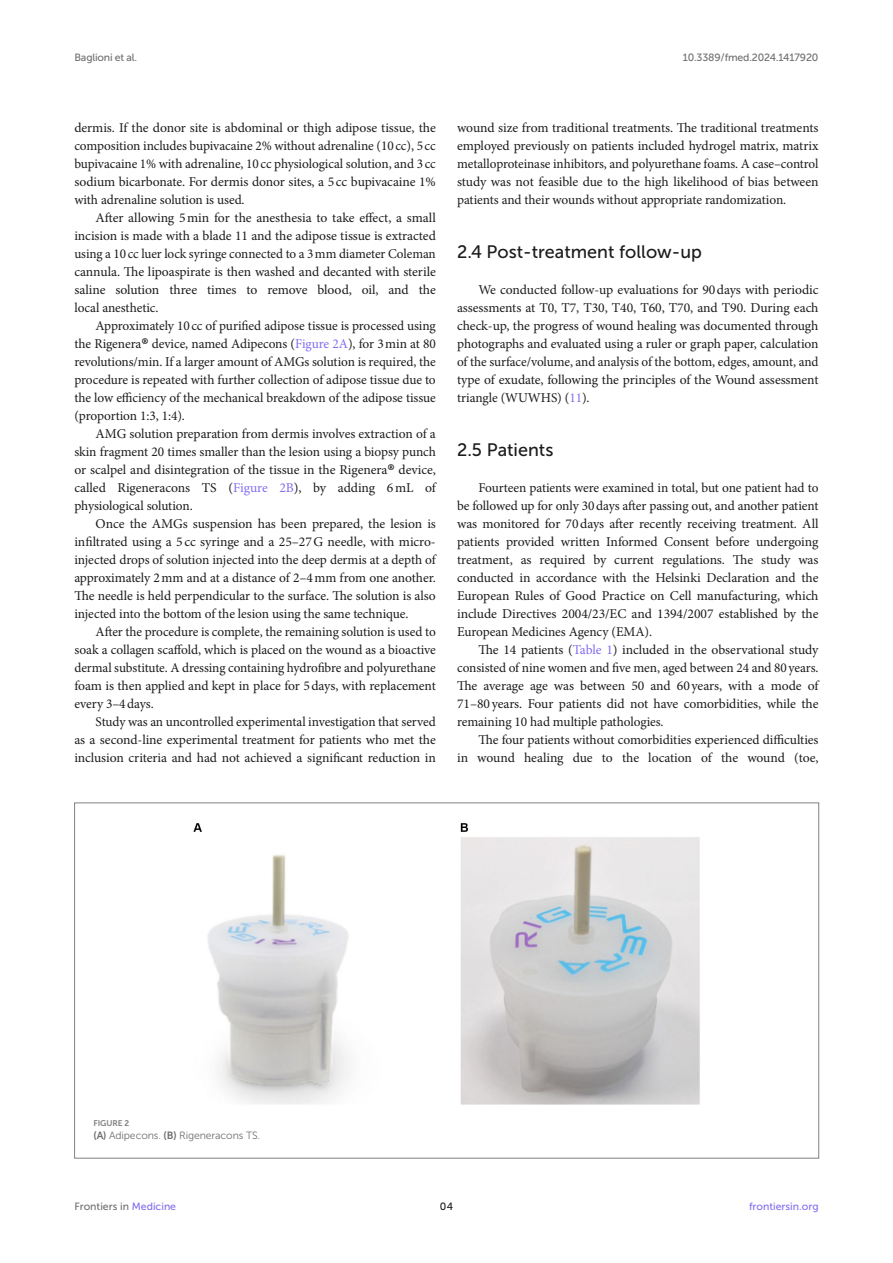
<style>
.page{position:relative;width:893px;height:1263px;background:#fff}
.page>*{position:absolute;margin:0;border:0;box-sizing:border-box;transform-origin:0 0}
.HEAD_2{font:18px "Museo Sans 500";color:#1b1c1b}
.TEXT{font:13.5px/18px "Minion Pro";letter-spacing:-.005em;color:#1b1c1b;text-align:justify}
.TEXT_FLUSH{font:13.5px/18px "Minion Pro";letter-spacing:-.005em;color:#1b1c1b;text-align:justify}
.t1{font:10.5px "Museo Sans 500";letter-spacing:-.015em;color:#706f70}
.FIG_LEG{font:10.5px "Museo Sans 300";letter-spacing:-.01em;color:#706f70}
.t2{font:10.5px "Museo Sans 500";color:#856df0}
.t3{font:10.5px "Museo Sans 500";color:#1b1c1b}
.FIG_HD{font:8.25px "Museo Sans 700";letter-spacing:-.01em;color:#7e7f7f}
.s1{font-size:22.5px;color:#000}
.s2{color:#856df0}
.s3{font-family:"Museo Sans 700"}
</style>
<div class="page">
<img style="left:193px;top:823px;width:507px;height:282px">
<p class="t1" style="left:74px;top:51px;width:64px">Baglioni et al.</p>
<p class="t1" style="left:683px;top:51px;width:137px">10.3389/fmed.2024.1417920</p>
<p class="TEXT_FLUSH" style="left:74px;top:119px;width:363px">dermis. If the donor site is abdominal or thigh adipose tissue, the composition includes bupivacaine 2% without adrenaline (10cc), 5cc bupivacaine 1% with adrenaline, 10cc physiological solution, and 3cc sodium bicarbonate. For dermis donor sites, a 5cc bupivacaine 1% with adrenaline solution is used.</p>
<p class="TEXT" style="left:74px;top:209px;width:363px;text-indent:21px">After allowing 5min for the anesthesia to take effect, a small incision is made with a blade 11 and the adipose tissue is extracted using a 10cc luer lock syringe connected to a 3mm diameter Coleman cannula. The lipoaspirate is then washed and decanted with sterile saline solution three times to remove blood, oil, and the local anesthetic.</p>
<p class="TEXT" style="left:74px;top:317px;width:363px;text-indent:21px">Approximately 10cc of purified adipose tissue is processed using the Rigenera<span class="s1">®</span> device, named Adipecons (<span class="s2">Figure 2A</span>), for 3min at 80 revolutions/min. If a larger amount of AMGs solution is required, the procedure is repeated with further collection of adipose tissue due to the low efficiency of the mechanical breakdown of the adipose tissue (proportion 1:3, 1:4).</p>
<p class="TEXT" style="left:74px;top:425px;width:363px;text-indent:21px">AMG solution preparation from dermis involves extraction of a skin fragment 20 times smaller than the lesion using a biopsy punch or scalpel and disintegration of the tissue in the Rigenera<span class="s1">®</span> device, called Rigeneracons TS (<span class="s2">Figure 2B</span>), by adding 6mL of physiological solution.</p>
<p class="TEXT" style="left:74px;top:515px;width:363px;text-indent:21px">Once the AMGs suspension has been prepared, the lesion is infiltrated using a 5cc syringe and a 25–27G needle, with micro&shy;injected drops of solution injected into the deep dermis at a depth of approximately 2mm and at a distance of 2–4mm from one another.<br>The needle is held perpendicular to the surface. The solution is also injected into the bottom of the lesion using the same technique.</p>
<p class="TEXT" style="left:74px;top:623px;width:363px;text-indent:21px">After the procedure is complete, the remaining solution is used to soak a collagen scaffold, which is placed on the wound as a bioactive dermal substitute. A dressing containing hydrofibre and polyurethane foam is then applied and kept in place for 5days, with replacement every 3–4days.</p>
<p class="TEXT" style="left:74px;top:713px;width:363px;text-indent:21px">Study was an uncontrolled experimental investigation that served as a second-line experimental treatment for patients who met the inclusion criteria and had not achieved a significant reduction in</p>
<p class="TEXT" style="left:457px;top:119px;width:363px">wound size from traditional treatments. The traditional treatments employed previously on patients included hydrogel matrix, matrix metalloproteinase inhibitors, and polyurethane foams. A case–control study was not feasible due to the high likelihood of bias between patients and their wounds without appropriate randomization.</p>
<p class="HEAD_2" style="left:457px;top:242px;width:246px">2.4 Post-treatment follow-up</p>
<p class="TEXT_FLUSH" style="left:457px;top:281px;width:363px;text-indent:21px">We conducted follow-up evaluations for 90days with periodic assessments at T0, T7, T30, T40, T60, T70, and T90. During each check-up, the progress of wound healing was documented through photographs and evaluated using a ruler or graph paper, calculation of the surface/volume, and analysis of the bottom, edges, amount, and type of exudate, following the principles of the Wound assessment triangle (WUWHS) (<span class="s2">11</span>).</p>
<p class="HEAD_2" style="left:457px;top:440px;width:98px">2.5 Patients</p>
<p class="TEXT_FLUSH" style="left:457px;top:479px;width:363px;text-indent:21px">Fourteen patients were examined in total, but one patient had to be followed up for only 30days after passing out, and another patient was monitored for 70days after recently receiving treatment. All patients provided written Informed Consent before undergoing treatment, as required by current regulations. The study was conducted in accordance with the Helsinki Declaration and the European Rules of Good Practice on Cell manufacturing, which include Directives 2004/23/EC and 1394/2007 established by the European Medicines Agency (EMA).</p>
<p class="TEXT" style="left:457px;top:641px;width:363px;text-indent:21px">The 14 patients (<span class="s2">Table 1</span>) included in the observational study consisted of nine women and five men, aged between 24 and 80years.<br>The average age was between 50 and 60years, with a mode of 71–80years. Four patients did not have comorbidities, while the remaining 10 had multiple pathologies.</p>
<p class="TEXT" style="left:457px;top:731px;width:363px;text-align:right">The four patients without comorbidities experienced difficulties<br>in wound healing due to the location of the wound (toe,</p>
<p class="FIG_HD" style="left:94px;top:1118px;width:37px">FIGURE 2</p>
<p class="FIG_LEG" style="left:94px;top:1130px;width:168px"><span class="s3">(A)</span> Adipecons. <span class="s3">(B)</span> Rigeneracons TS.</p>
<p class="t1" style="left:74px;top:1200px;width:103px">Frontiers in <span class="s2">Medicine</span></p>
<p class="t3" style="left:440px;top:1200px;width:15px">04</p>
<p class="t2" style="left:749px;top:1200px;width:71px">frontiersin.org</p>
</div>
